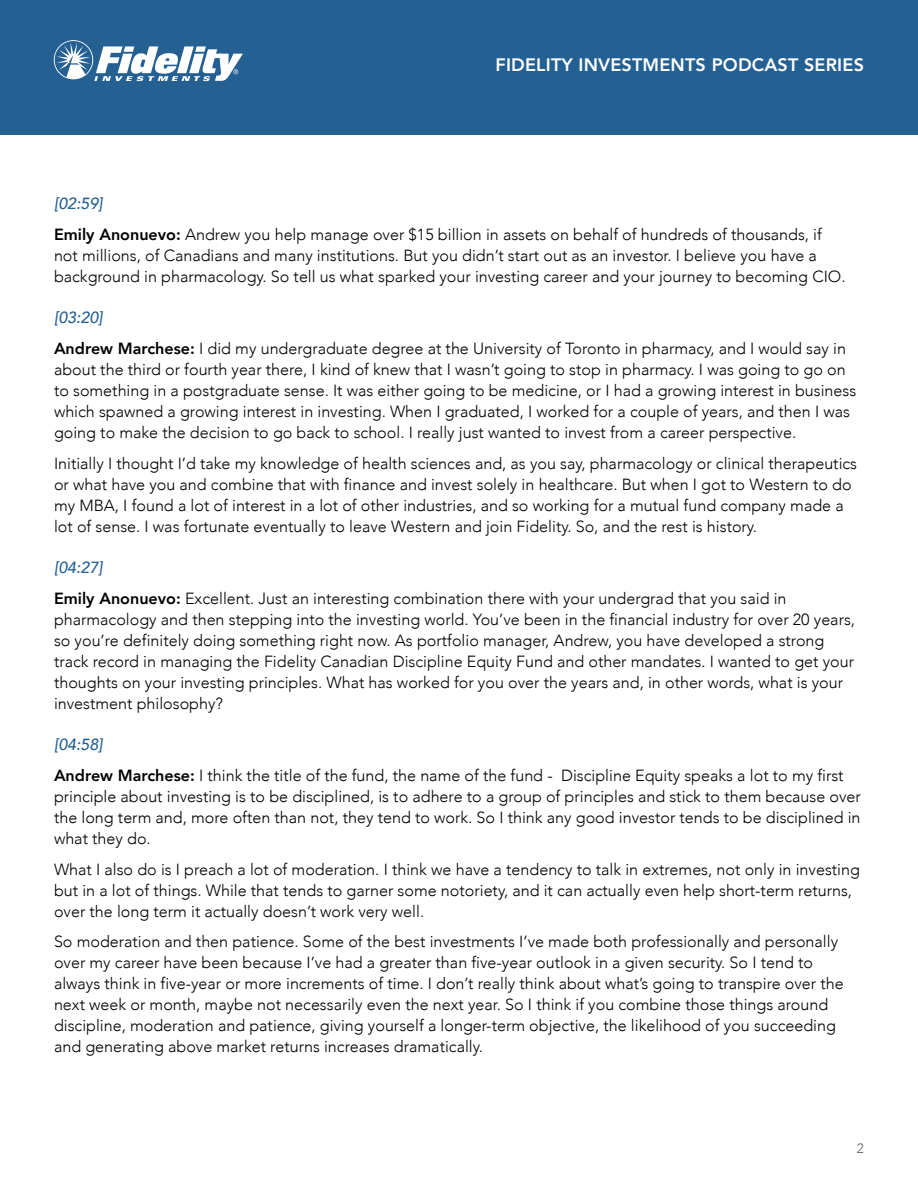
<style>
.page{position:relative;width:918px;height:1188px;background:#fff}
.page>*{position:absolute;margin:0;border:0;box-sizing:border-box;transform-origin:0 0}
.t1{font:800 18px "Avenir";letter-spacing:.01em;color:#fff}
.t2{font:300 16.2px/21px "Avenir";color:#000}
.t3{font:300 13.5px "Avenir";color:#58595b}
.s1{font-weight:500;font-style:italic;color:#256093}
.s2{font-weight:800}
</style>
<div class="page">
<div style="left:0;top:0;width:918px;height:135px;background:#256093"></div>
<svg style="left:54px;top:40px;width:189px;height:41px"></svg>
<p class="t1" style="left:496px;top:50px;width:370px">FIDELITY INVESTMENTS PODCAST SERIES</p>
<p class="t2" style="left:54px;top:189px;width:769px;line-height:30.8px"><span class="s1">[02:59]<br></span><span class="s2">Emily Anonuevo:</span> Andrew you help manage over $15 billion in assets on behalf of hundreds of thousands, if</p>
<p class="t2" style="left:54px;top:245px;width:793px">not millions, of Canadians and many institutions. But you didn’t start out as an investor. I believe you have a background in pharmacology. So tell us what sparked your investing career and your journey to becoming CIO.</p>
<p class="t2" style="left:54px;top:303px;width:794px;line-height:30.8px"><span class="s1">[03:20]<br></span><span class="s2">Andrew Marchese:</span> I did my undergraduate degree at the University of Toronto in pharmacy, and I would say in</p>
<p class="t2" style="left:54px;top:359px;width:804px">about the third or fourth year there, I kind of knew that I wasn’t going to stop in pharmacy. I was going to go on to something in a postgraduate sense. It was either going to be medicine, or I had a growing interest in business which spawned a growing interest in investing. When I graduated, I worked for a couple of years, and then I was going to make the decision to go back to school. I really just wanted to invest from a career perspective.</p>
<p class="t2" style="left:54px;top:453px;width:805px">Initially I thought I’d take my knowledge of health sciences and, as you say, pharmacology or clinical therapeutics or what have you and combine that with finance and invest solely in healthcare. But when I got to Western to do my MBA, I found a lot of interest in a lot of other industries, and so working for a mutual fund company made a lot of sense. I was fortunate eventually to leave Western and join Fidelity. So, and the rest is history.</p>
<p class="t2" style="left:54px;top:552px;width:734px;line-height:30.8px"><span class="s1">[04:27]<br></span><span class="s2">Emily Anonuevo:</span> Excellent. Just an interesting combination there with your undergrad that you said in</p>
<p class="t2" style="left:54px;top:609px;width:803px">pharmacology and then stepping into the investing world. You’ve been in the financial industry for over 20 years, so you’re definitely doing something right now. As portfolio manager, Andrew, you have developed a strong track record in managing the Fidelity Canadian Discipline Equity Fund and other mandates. I wanted to get your thoughts on your investing principles. What has worked for you over the years and, in other words, what is your investment philosophy?</p>
<p class="t2" style="left:54px;top:729px;width:791px;line-height:30.8px"><span class="s1">[04:58]<br></span><span class="s2">Andrew Marchese:</span> I think the title of the fund, the name of the fund - Discipline Equity speaks a lot to my first</p>
<p class="t2" style="left:54px;top:786px;width:808px;text-align:justify">principle about investing is to be disciplined, is to adhere to a group of principles and stick to them because over the long term and, more often than not, they tend to work. So I think any good investor tends to be disciplined in what they do.</p>
<p class="t2" style="left:54px;top:859px;width:807px">What I also do is I preach a lot of moderation. I think we have a tendency to talk in extremes, not only in investing but in a lot of things. While that tends to garner some notoriety, and it can actually even help short-term returns, over the long term it actually doesn’t work very well.</p>
<p class="t2" style="left:54px;top:931px;width:791px">So moderation and then patience. Some of the best investments I’ve made both professionally and personally over my career have been because I’ve had a greater than five-year outlook in a given security. So I tend to always think in five-year or more increments of time. I don’t really think about what’s going to transpire over the next week or month, maybe not necessarily even the next year. So I think if you combine those things around discipline, moderation and patience, giving yourself a longer-term objective, the likelihood of you succeeding and generating above market returns increases dramatically.</p>
<p class="t3" style="left:857px;top:1140px;width:9px">2</p>
</div>
